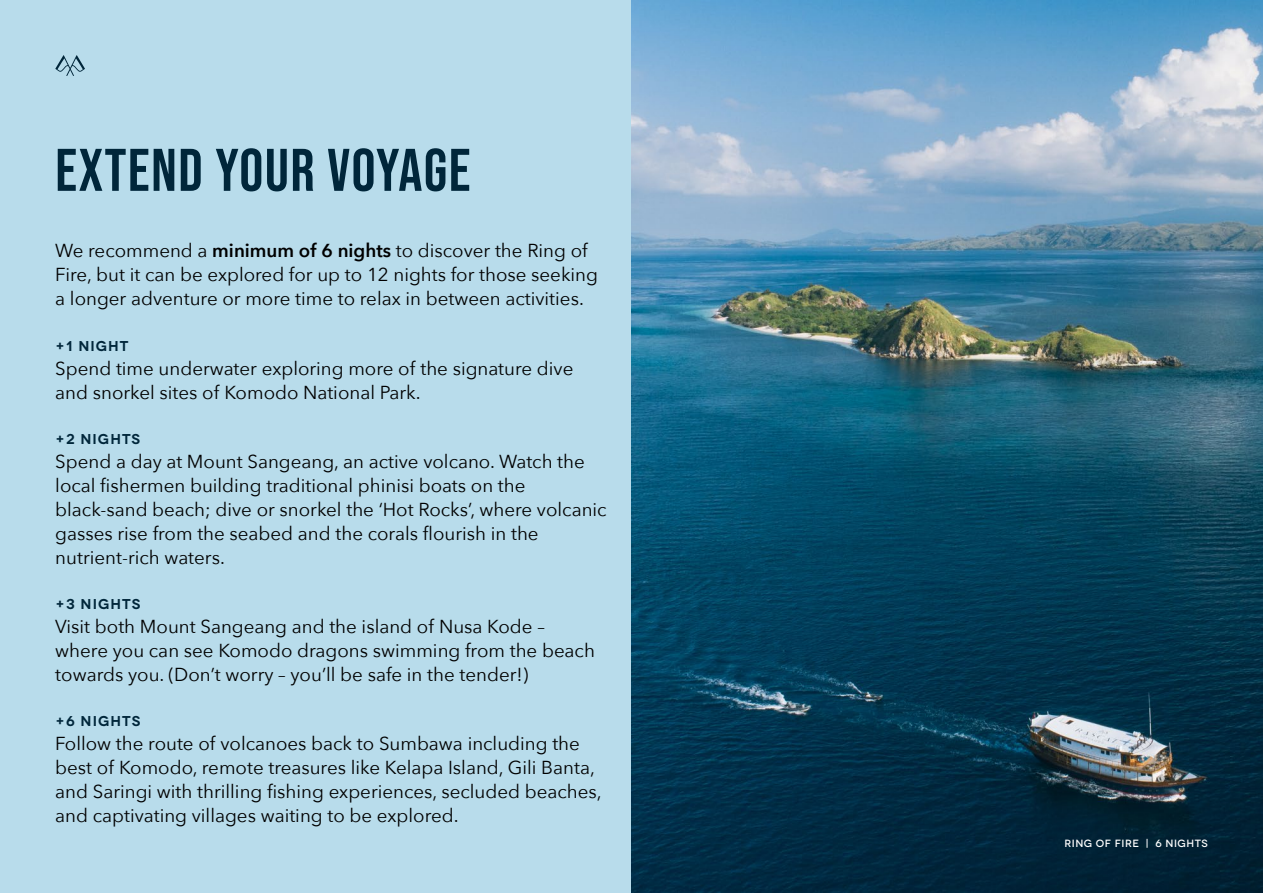
<style>
.page{position:relative;width:1263px;height:893px;background:#fff}
.page>*{position:absolute;margin:0;border:0;box-sizing:border-box;transform-origin:0 0}
.t1{font:60px "Bebas Neue";letter-spacing:.025em;color:#00263a}
.t2{font:18.75px/24px "Avenir Next";color:#000}
.t3{font:600 14.25px "Novecentowide";letter-spacing:.075em;color:#00263a}
.t4{font:500 10.5px "Novecentowide";letter-spacing:.05em;color:#fff}
.s1{font-weight:600}
</style>
<div class="page">
<div style="left:0;top:0;width:631px;height:893px;background:#b8dceb"></div>
<img style="left:631px;top:0;width:632px;height:893px">
<svg style="left:55px;top:55px;width:30px;height:21px"></svg>
<h1 class="t1" style="left:55px;top:136px;width:417px">EXTEND YOUR VOYAGE</h1>
<p class="t2" style="left:55px;top:238px;width:544px">We recommend a <span class="s1">minimum of 6 nights</span> to discover the Ring of<br>Fire, but it can be explored for up to 12 nights for those seeking a longer adventure or more time to relax in between activities.</p>
<p class="t3" style="left:55px;top:337px;width:75px">+1 NIGHT</p>
<p class="t2" style="left:55px;top:355px;width:520px">Spend time underwater exploring more of the signature dive and snorkel sites of Komodo National Park.</p>
<p class="t3" style="left:55px;top:430px;width:87px">+2 NIGHTS</p>
<p class="t2" style="left:55px;top:449px;width:553px">Spend a day at Mount Sangeang, an active volcano. Watch the local fishermen building traditional phinisi boats on the black-sand beach; dive or snorkel the ‘Hot Rocks’, where volcanic gasses rise from the seabed and the corals flourish in the nutrient-rich waters.</p>
<p class="t3" style="left:55px;top:595px;width:87px">+3 NIGHTS</p>
<p class="t2" style="left:55px;top:614px;width:541px">Visit both Mount Sangeang and the island of Nusa Kode – where you can see Komodo dragons swimming from the beach towards you. (Don’t worry – you’ll be safe in the tender!)</p>
<p class="t3" style="left:55px;top:713px;width:87px">+6 NIGHTS</p>
<p class="t2" style="left:55px;top:731px;width:548px">Follow the route of volcanoes back to Sumbawa including the best of Komodo, remote treasures like Kelapa Island, Gili Banta, and Saringi with thrilling fishing experiences, secluded beaches, and captivating villages waiting to be explored.</p>
<p class="t4" style="left:1064px;top:837px;width:145px">RING OF FIRE | 6 NIGHTS</p>
</div>
